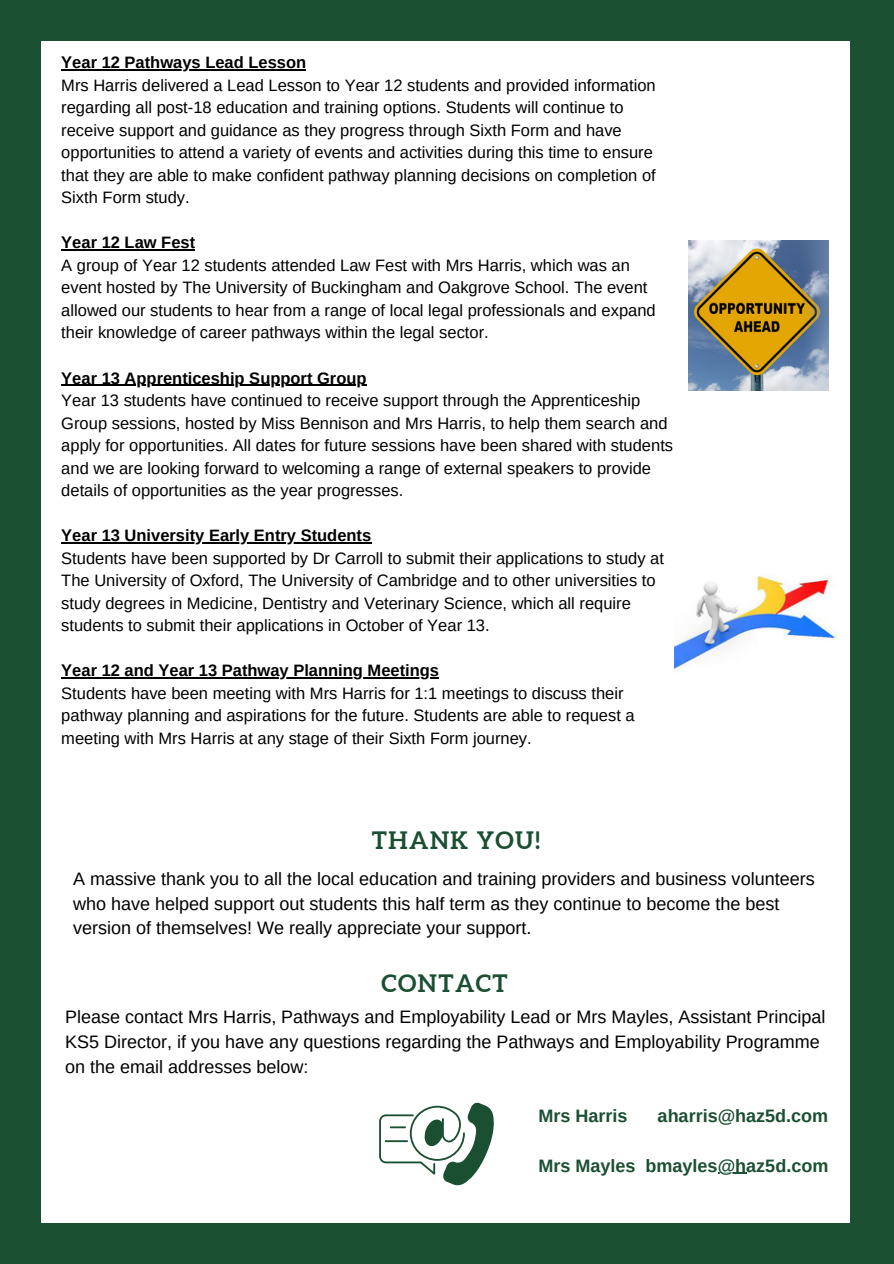
<style>
.page{position:relative;width:894px;height:1264px;background:#fff}
.page>*{position:absolute;margin:0;border:0;box-sizing:border-box;transform-origin:0 0}
.t1{font:700 24px "Aleo";letter-spacing:.06em;color:#1b4f31}
.t2{font:18px/24.8px "Arimo";color:#000}
.t3{font:700 18px "Arimo";color:#1b4f31}
.t4{font:16.5px/22.5px "Arimo";color:#000}
.t5{font:700 16.5px "Arimo";color:#000}
</style>
<div class="page">
<div style="left:0;top:0;width:893px;height:1263px;background:#1b4f31"></div>
<div style="left:42px;top:41px;width:807px;height:1181px;background:#fff"></div>
<hr style="left:61px;top:69px;width:245px;height:2px;background:#000">
<hr style="left:61px;top:249px;width:134px;height:2px;background:#000">
<hr style="left:61px;top:384px;width:305px;height:2px;background:#000">
<hr style="left:61px;top:542px;width:310px;height:1px;background:#000">
<hr style="left:61px;top:677px;width:378px;height:1px;background:#000">
<svg style="left:718px;top:1172px;width:28px;height:1px"></svg>
<svg style="left:379px;top:1102px;width:115px;height:83px"></svg>
<hr style="left:384px;top:1140px;width:24px;height:2px;background:#1b4f31">
<img style="left:674px;top:575px;width:162px;height:97px">
<img style="left:688px;top:241px;width:139px;height:149px">
<p class="t5" style="left:61px;top:53px;width:246px">Year 12 Pathways Lead Lesson</p>
<p class="t4" style="left:61px;top:74px;width:595px">Mrs Harris delivered a Lead Lesson to Year 12 students and provided information regarding all post-18 education and training options. Students will continue to receive support and guidance as they progress through Sixth Form and have opportunities to attend a variety of events and activities during this time to ensure that they are able to make confident pathway planning decisions on completion of Sixth Form study.</p>
<p class="t5" style="left:61px;top:233px;width:135px">Year 12 Law Fest</p>
<p class="t4" style="left:61px;top:254px;width:595px">A group of Year 12 students attended Law Fest with Mrs Harris, which was an event hosted by The University of Buckingham and Oakgrove School. The event allowed our students to hear from a range of local legal professionals and expand their knowledge of career pathways within the legal sector.</p>
<h1 class="t5" style="left:61px;top:368px;width:307px">Year 13 Apprenticeship Support Group</h1>
<p class="t4" style="left:61px;top:389px;width:613px">Year 13 students have continued to receive support through the Apprenticeship Group sessions, hosted by Miss Bennison and Mrs Harris, to help them search and apply for opportunities. All dates for future sessions have been shared with students and we are looking forward to welcoming a range of external speakers to provide details of opportunities as the year progresses.</p>
<p class="t5" style="left:61px;top:526px;width:311px">Year 13 University Early Entry Students</p>
<p class="t4" style="left:61px;top:546px;width:604px">Students have been supported by Dr Carroll to submit their applications to study at The University of Oxford, The University of Cambridge and to other universities to study degrees in Medicine, Dentistry and Veterinary Science, which all require students to submit their applications in October of Year 13.</p>
<p class="t5" style="left:61px;top:661px;width:379px">Year 12 and Year 13 Pathway Planning Meetings</p>
<p class="t4" style="left:61px;top:681px;width:574px">Students have been meeting with Mrs Harris for 1:1 meetings to discuss their pathway planning and aspirations for the future. Students are able to request a meeting with Mrs Harris at any stage of their Sixth Form journey.</p>
<h2 class="t1" style="left:371px;top:826px;width:169px">THANK YOU!</h2>
<p class="t2" style="left:73px;top:866px;width:742px">A massive thank you to all the local education and training providers and business volunteers who have helped support out students this half term as they continue to become the best version of themselves! We really appreciate your support.</p>
<h2 class="t1" style="left:381px;top:969px;width:128px">CONTACT</h2>
<p class="t2" style="left:65px;top:1004px;width:761px">Please contact Mrs Harris, Pathways and Employability Lead or Mrs Mayles, Assistant Principal<br>KS5 Director, if you have any questions regarding the Pathways and Employability Programme on the email addresses below:</p>
<p class="t3" style="left:538px;top:1105px;width:90px">Mrs Harris</p>
<p class="t3" style="left:657px;top:1105px;width:172px">aharris@haz5d.com</p>
<p class="t3" style="left:538px;top:1155px;width:291px">Mrs Mayles bmayles@haz5d.com</p>
</div>
